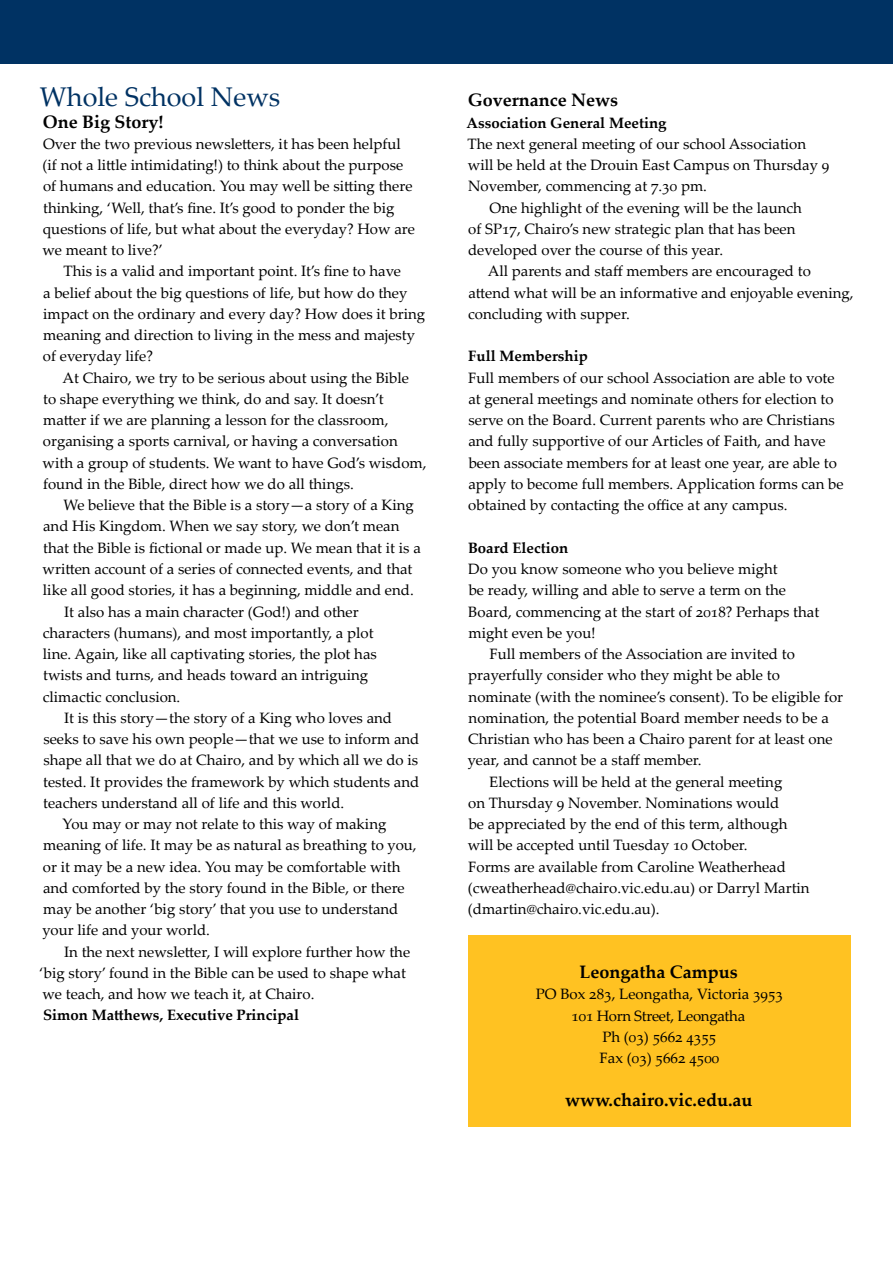
<style>
.page{position:relative;width:893px;height:1263px;background:#fff}
.page>*{position:absolute;margin:0;border:0;box-sizing:border-box;transform-origin:0 0}
.t1{font:27px "Palatino Linotype";color:#003263}
.t2{font:700 18px "Palatino Linotype";color:#000}
.t3{font:15px/21.3px "Palatino Linotype";color:#000}
.t4{font:700 15px "Palatino Linotype";color:#000}
</style>
<div class="page">
<div style="left:0;top:0;width:893px;height:64px;background:#003263"></div>
<div style="left:468px;top:935px;width:382px;height:192px;background:#ffc222"></div>
<h1 class="t1" style="left:40px;top:78px;width:242px">Whole School News</h1>
<p class="t2" style="left:43px;top:109px;width:122px">One Big Story!</p>
<p class="t3" style="left:43px;top:132px;width:374px">Over the two previous newsletters, it has been helpful (if not a little intimidating!) to think about the purpose of humans and education. You may well be sitting there thinking, ‘Well, that’s fine. It’s good to ponder the big questions of life, but what about the everyday? How are we meant to live?’</p>
<p class="t3" style="left:43px;top:260px;width:384px;text-indent:21px">This is a valid and important point. It’s fine to have<br>a belief about the big questions of life, but how do they impact on the ordinary and every day? How does it bring meaning and direction to living in the mess and majesty of everyday life?</p>
<p class="t3" style="left:43px;top:366px;width:385px;text-indent:20px">At Chairo, we try to be serious about using the Bible<br>to shape everything we think, do and say. It doesn’t matter if we are planning a lesson for the classroom, organising a sports carnival, or having a conversation with a group of students. We want to have God’s wisdom, found in the Bible, direct how we do all things.</p>
<p class="t3" style="left:63px;top:494px;width:352px">We believe that the Bible is a story—a story of a King</p>
<p class="t3" style="left:43px;top:515px;width:358px">and His Kingdom. When we say story, we don’t mean</p>
<p class="t3" style="left:43px;top:536px;width:379px">that the Bible is fictional or made up. We mean that it is a</p>
<p class="t3" style="left:43px;top:558px;width:371px">written account of a series of connected events, and that</p>
<p class="t3" style="left:43px;top:579px;width:372px">like all good stories, it has a beginning, middle and end.</p>
<p class="t3" style="left:64px;top:600px;width:296px">It also has a main character (God!) and other</p>
<p class="t3" style="left:43px;top:621px;width:332px">characters (humans), and most importantly, a plot</p>
<p class="t3" style="left:43px;top:643px;width:335px">line. Again, like all captivating stories, the plot has</p>
<p class="t3" style="left:43px;top:664px;width:327px">twists and turns, and heads toward an intriguing</p>
<p class="t3" style="left:43px;top:685px;width:139px">climactic conclusion.</p>
<p class="t3" style="left:64px;top:706px;width:329px">It is this story—the story of a King who loves and</p>
<p class="t3" style="left:43px;top:728px;width:378px">seeks to save his own people—that we use to inform and</p>
<p class="t3" style="left:43px;top:749px;width:376px">shape all that we do at Chairo, and by which all we do is</p>
<p class="t3" style="left:43px;top:770px;width:378px">tested. It provides the framework by which students and</p>
<p class="t3" style="left:43px;top:791px;width:303px">teachers understand all of life and this world.</p>
<p class="t3" style="left:63px;top:813px;width:325px">You may or may not relate to this way of making</p>
<p class="t3" style="left:43px;top:834px;width:375px">meaning of life. It may be as natural as breathing to you,</p>
<p class="t3" style="left:43px;top:855px;width:359px">or it may be a new idea. You may be comfortable with</p>
<p class="t3" style="left:43px;top:876px;width:363px">and comforted by the story found in the Bible, or there</p>
<p class="t3" style="left:43px;top:898px;width:357px">may be another ‘big story’ that you use to understand</p>
<p class="t3" style="left:42px;top:919px;width:169px">your life and your world.</p>
<p class="t3" style="left:64px;top:940px;width:348px">In the next newsletter, I will explore further how the</p>
<p class="t3" style="left:40px;top:961px;width:368px">‘big story’ found in the Bible can be used to shape what</p>
<p class="t3" style="left:43px;top:983px;width:273px">we teach, and how we teach it, at Chairo.</p>
<p class="t4" style="left:43px;top:1005px;width:258px">Simon Matthews, Executive Principal</p>
<p class="t2" style="left:468px;top:87px;width:152px">Governance News</p>
<p class="t4" style="left:467px;top:112px;width:201px">Association General Meeting</p>
<p class="t3" style="left:468px;top:132px;width:340px">The next general meeting of our school Association</p>
<p class="t3" style="left:468px;top:154px;width:363px">will be held at the Drouin East Campus on Thursday 9</p>
<p class="t3" style="left:468px;top:175px;width:240px">November, commencing at 7.30 pm.</p>
<p class="t3" style="left:490px;top:196px;width:314px">One highlight of the evening will be the launch</p>
<p class="t3" style="left:468px;top:217px;width:329px">of SP17, Chairo’s new strategic plan that has been</p>
<p class="t3" style="left:468px;top:239px;width:256px">developed over the course of this year.</p>
<p class="t3" style="left:488px;top:260px;width:325px">All parents and staff members are encouraged to</p>
<p class="t3" style="left:468px;top:281px;width:387px">attend what will be an informative and enjoyable evening,</p>
<p class="t3" style="left:468px;top:303px;width:163px">concluding with supper.</p>
<p class="t4" style="left:468px;top:346px;width:121px">Full Membership</p>
<p class="t3" style="left:468px;top:366px;width:377px">Full members of our school Association are able to vote at general meetings and nominate others for election to serve on the Board. Current parents who are Christians and fully supportive of our Articles of Faith, and have been associate members for at least one year, are able to apply to become full members. Application forms can be obtained by contacting the office at any campus.</p>
<p class="t4" style="left:468px;top:537px;width:102px">Board Election</p>
<p class="t3" style="left:468px;top:558px;width:311px">Do you know someone who you believe might</p>
<p class="t3" style="left:469px;top:579px;width:319px">be ready, willing and able to serve a term on the</p>
<p class="t3" style="left:468px;top:600px;width:352px">Board, commencing at the start of 2018? Perhaps that</p>
<p class="t3" style="left:468px;top:621px;width:129px">might even be you!</p>
<p class="t3" style="left:489px;top:643px;width:307px">Full members of the Association are invited to</p>
<p class="t3" style="left:468px;top:664px;width:313px">prayerfully consider who they might be able to</p>
<p class="t3" style="left:469px;top:685px;width:376px">nominate (with the nominee’s consent). To be eligible for</p>
<p class="t3" style="left:469px;top:706px;width:362px">nomination, the potential Board member needs to be a</p>
<p class="t3" style="left:468px;top:728px;width:366px">Christian who has been a Chairo parent for at least one</p>
<p class="t3" style="left:468px;top:749px;width:235px">year, and cannot be a staff member.</p>
<p class="t3" style="left:489px;top:770px;width:295px">Elections will be held at the general meeting</p>
<p class="t3" style="left:468px;top:791px;width:313px">on Thursday 9 November. Nominations would</p>
<p class="t3" style="left:469px;top:813px;width:320px">be appreciated by the end of this term, although</p>
<p class="t3" style="left:468px;top:834px;width:281px">will be accepted until Tuesday 10 October.</p>
<p class="t3" style="left:468px;top:855px;width:319px">Forms are available from Caroline Weatherhead</p>
<p class="t3" style="left:468px;top:876px;width:343px">(cweatherhead@chairo.vic.edu.au) or Darryl Martin</p>
<p class="t3" style="left:468px;top:898px;width:193px">(dmartin@chairo.vic.edu.au).</p>
<p class="t2" style="left:579px;top:959px;width:160px">Leongatha Campus</p>
<p class="t3" style="left:536px;top:983px;width:249px;text-align:center">PO Box 283, Leongatha, Victoria 3953<br>101 Horn Street, Leongatha<br>Ph (03) 5662 4355<br>Fax (03) 5662 4500</p>
<p class="t2" style="left:565px;top:1087px;width:189px">www.chairo.vic.edu.au</p>
</div>
